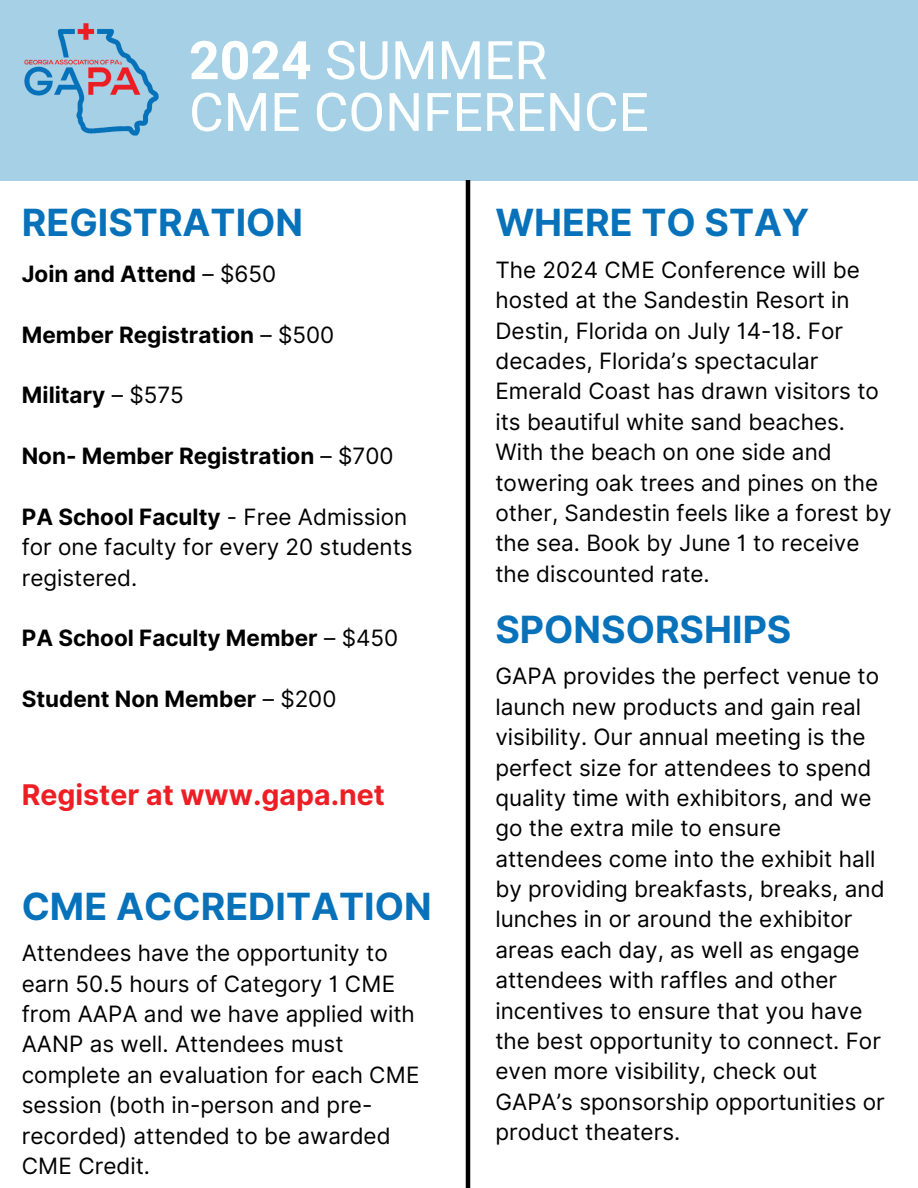
<style>
.page{position:relative;width:918px;height:1188px;background:#fff}
.page>*{position:absolute;margin:0;border:0;box-sizing:border-box;transform-origin:0 0}
.t1{font:53.25px/51.8px "Heebo";color:#feffff}
.t2{font:700 37.5px "Inter";color:#0771ba}
.t3{font:700 28.5px "Inter";color:#ed1e24}
.t4{font:22.5px/30.3px "Inter";color:#000}
.t5{font:700 22.5px "Inter";color:#000}
.s1{font-weight:700}
.s2{font-weight:400}
</style>
<div class="page">
<div style="left:0;top:0;width:918px;height:180px;background:#a5d0e5"></div>
<img style="left:24px;top:23px;width:135px;height:113px">
<hr style="left:466px;top:180px;width:4px;height:1008px;background:#000">
<h1 class="t1" style="left:189px;top:37px;width:461px"><span class="s1">2024</span> SUMMER<br>CME CONFERENCE</h1>
<h2 class="t2" style="left:22px;top:200px;width:283px">REGISTRATION</h2>
<p class="t5" style="left:22px;top:260px;width:256px">Join and Attend <span class="s2">– $650</span></p>
<p class="t5" style="left:22px;top:321px;width:314px">Member Registration <span class="s2">– $500</span></p>
<p class="t5" style="left:22px;top:382px;width:164px">Military <span class="s2">– $575</span></p>
<p class="t5" style="left:22px;top:443px;width:373px">Non- Member Registration <span class="s2">– $700</span></p>
<h2 class="t4" style="left:22px;top:502px;width:392px"><span class="s1">PA School Faculty</span> - Free Admission for one faculty for every 20 students registered.</h2>
<p class="t5" style="left:22px;top:625px;width:378px">PA School Faculty Member <span class="s2">– $450</span></p>
<h3 class="t5" style="left:22px;top:686px;width:316px">Student Non Member <span class="s2">– $200</span></h3>
<p class="t3" style="left:22px;top:777px;width:365px">Register at www.gapa.net</p>
<p class="t2" style="left:22px;top:884px;width:411px">CME ACCREDITATION</p>
<p class="t4" style="left:22px;top:938px;width:399px">Attendees have the opportunity to earn 50.5 hours of Category 1 CME from AAPA and we have applied with<br>AANP as well. Attendees must complete an evaluation for each CME session (both in-person and pre&shy;recorded) attended to be awarded<br>CME Credit.</p>
<h2 class="t2" style="left:495px;top:200px;width:315px">WHERE TO STAY</h2>
<h2 class="t4" style="left:495px;top:255px;width:398px">The 2024 CME Conference will be hosted at the Sandestin Resort in<br>Destin, Florida on July 14-18. For decades, Florida’s spectacular<br>Emerald Coast has drawn visitors to its beautiful white sand beaches.<br>With the beach on one side and towering oak trees and pines on the other, Sandestin feels like a forest by the sea. Book by June 1 to receive the discounted rate.</h2>
<p class="t2" style="left:495px;top:607px;width:298px">SPONSORSHIPS</p>
<p class="t4" style="left:495px;top:661px;width:391px">GAPA provides the perfect venue to launch new products and gain real visibility. Our annual meeting is the perfect size for attendees to spend quality time with exhibitors, and we go the extra mile to ensure attendees come into the exhibit hall by providing breakfasts, breaks, and lunches in or around the exhibitor areas each day, as well as engage attendees with raffles and other incentives to ensure that you have the best opportunity to connect. For even more visibility, check out GAPA’s sponsorship opportunities or product theaters.</p>
</div>
